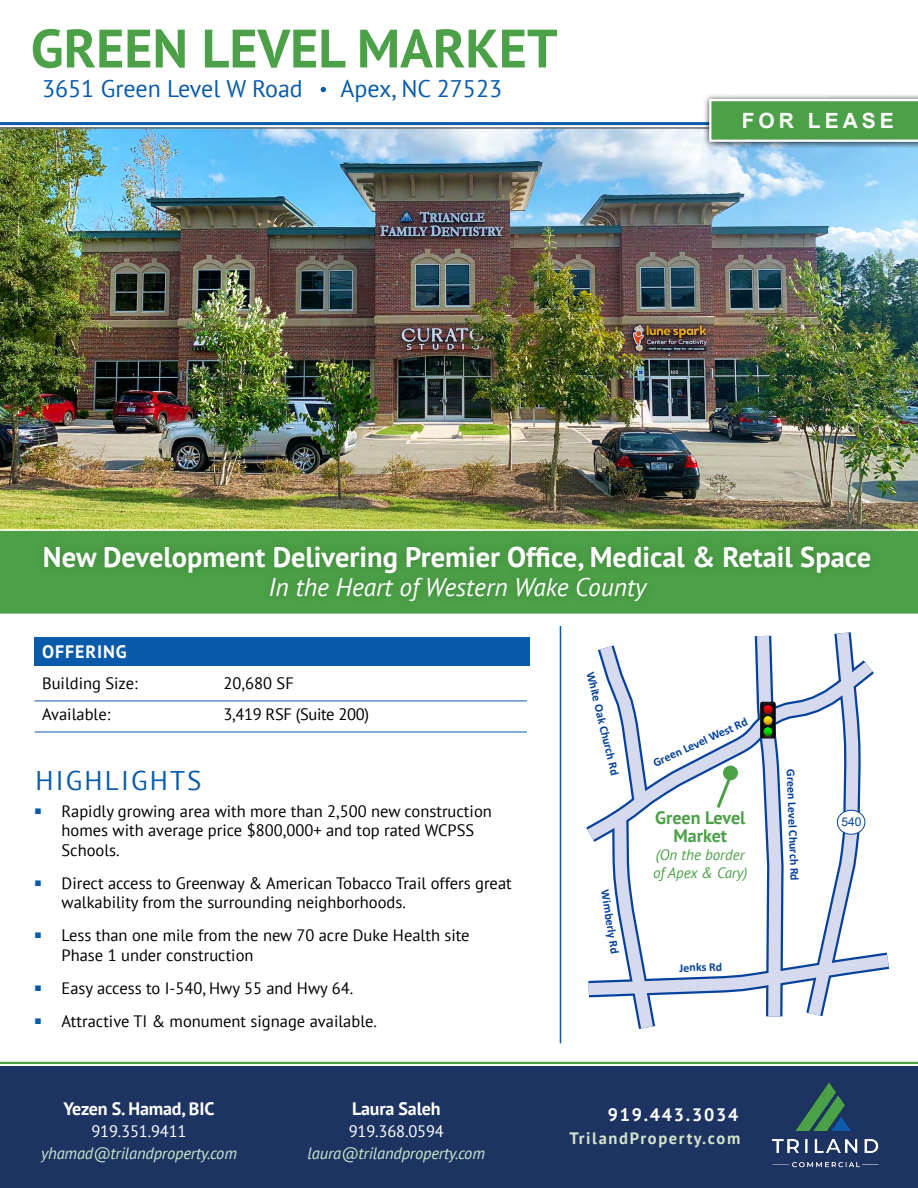
<style>
.page{position:relative;width:918px;height:1188px;background:#fff}
.page>*{position:absolute;margin:0;border:0;box-sizing:border-box;transform-origin:0 0}
.t1{font:700 54px "PT Sans";color:#4ca047}
.t2{font:700 28.5px "PT Sans";color:#fff}
.t3{font:27px "PT Sans";letter-spacing:.08em;color:#085baa}
.t4{font:italic 25.5px "PT Sans";color:#fff}
.t5{font:24px "PT Sans";color:#085baa}
.t6{font:700 21px "Arial";letter-spacing:.19em;color:#fff}
.t7{font:700 18px "PT Sans";letter-spacing:-.01em;color:#fff}
.t8{font:700 18px/18px "PT Sans";color:#4ca047;text-align:center}
.t9{font:700 18px "PT Sans";letter-spacing:.1em;color:#fff}
.t10{font:700 18px "PT Sans";letter-spacing:.05em;color:#fff}
.t11{font:16.5px/19.5px "PT Sans";color:#000}
.t12{font:italic 16.5px "PT Sans";letter-spacing:-.01em;color:#cde7cd}
.t13{font:16.5px/30.8px "PT Sans";letter-spacing:-.02em;color:#000}
.t14{font:16.5px "PT Sans";letter-spacing:-.01em;color:#fff}
.t15{font:700 16.5px "PT Sans";letter-spacing:.1em;color:#d4e4cd}
.t16{font:italic 15px/18px "PT Sans";color:#4ca047}
.t17{font:700 12px "Calibri";color:#06429b}
.t18{font:12px "Arial";color:#06429b}
</style>
<div class="page">
<img style="left:0;top:127px;width:918px;height:402px">
<div style="left:0;top:531px;width:918px;height:82px;background:#4ca047"></div>
<div style="left:35px;top:537px;width:844px;height:45px;background:#4a9c45"></div>
<hr style="left:560px;top:626px;width:1px;height:417px;background:#085baa">
<hr style="left:0;top:122px;width:918px;height:3px;background:#085baa">
<div style="left:703px;top:93px;width:215px;height:55px;background:#000;opacity:.75"></div>
<svg style="left:709px;top:99px;width:209px;height:43px;background:#60aa5c"></svg>
<hr style="left:35px;top:701px;width:492px;height:1px;background:#085baa">
<hr style="left:35px;top:732px;width:492px;height:1px;background:#085baa">
<svg style="left:321px;top:87px;width:5px;height:5px"></svg>
<div style="left:34px;top:637px;width:496px;height:28px;background:#085baa"></div>
<div style="left:0;top:1066px;width:918px;height:122px;background:#1d3361"></div>
<img style="left:771px;top:1082px;width:108px;height:86px">
<hr style="left:0;top:1062px;width:918px;height:2px;background:#4ca047">
<svg style="left:586px;top:632px;width:304px;height:397px"></svg>
<div style="left:837px;top:810px;width:28px;height:24px;background:#fff;border-radius:50%"></div>
<div style="left:837px;top:810px;width:28px;height:25px;border:1px solid #06429b;border-radius:50%"></div>
<img style="left:741px;top:700px;width:54px;height:40px">
<h1 class="t1" style="left:31px;top:13px;width:528px">GREEN LEVEL MARKET</h1>
<h3 class="t5" style="left:42px;top:73px;width:262px">3651 Green Level W Road</h3>
<h3 class="t5" style="left:341px;top:73px;width:163px">Apex, NC 27523</h3>
<p class="t6" style="left:742px;top:106px;width:154px">FOR LEASE</p>
<h2 class="t2" style="left:43px;top:538px;width:830px">New Development Delivering Premier Office, Medical &amp; Retail Space</h2>
<p class="t10" style="left:42px;top:640px;width:86px">OFFERING</p>
<h3 class="t4" style="left:269px;top:571px;width:379px">In the Heart of Western Wake County</h3>
<p class="t11" style="left:42px;top:668px;width:97px;line-height:30.8px">Building Size:<br>Available:</p>
<p class="t13" style="left:224px;top:668px;width:147px">20,680 SF<br>3,419 RSF (Suite 200)</p>
<h3 class="t3" style="left:36px;top:763px;width:167px">HIGHLIGHTS</h3>
<p class="t11" style="left:62px;top:801px;width:432px;text-indent:-27px"><sup>■</sup> Rapidly growing area with more than 2,500 new construction homes with average price $800,000+ and top rated WCPSS<br>Schools.</p>
<p class="t11" style="left:62px;top:873px;width:452px;text-indent:-27px"><sup>■</sup> Direct access to Greenway &amp; American Tobacco Trail offers great walkability from the surrounding neighborhoods.</p>
<p class="t11" style="left:62px;top:925px;width:410px;text-indent:-27px"><sup>■</sup> Less than one mile from the new 70 acre Duke Health site<br>Phase 1 under construction</p>
<p class="t11" style="left:35px;top:978px;width:320px"><sup>■</sup> Easy access to I-540, Hwy 55 and Hwy 64.</p>
<p class="t11" style="left:35px;top:1011px;width:344px"><sup>■</sup> Attractive TI &amp; monument signage available.</p>
<p class="t7" style="left:64px;top:1096px;width:152px">Yezen S. Hamad, BIC</p>
<p class="t14" style="left:91px;top:1120px;width:97px">919.351.9411</p>
<p class="t12" style="left:41px;top:1143px;width:197px">yhamad@trilandproperty.com</p>
<p class="t7" style="left:352px;top:1096px;width:90px">Laura Saleh</p>
<p class="t14" style="left:349px;top:1120px;width:97px">919.368.0594</p>
<p class="t12" style="left:308px;top:1143px;width:179px">laura@trilandproperty.com</p>
<p class="t17" style="left:598px;top:670px;width:108px;rotate:76deg">White Oak Church Rd</p>
<p class="t17" style="left:613px;top:888px;width:66px;rotate:81deg">Wimberly Rd</p>
<p class="t17" style="left:650px;top:755px;width:104px;rotate:-24deg">Green Level West Rd</p>
<p class="t8" style="left:655px;top:809px;width:92px">Green Level<br>Market</p>
<p class="t16" style="left:653px;top:846px;width:96px">(On the border of Apex &amp; Cary)</p>
<p class="t17" style="left:679px;top:959px;width:44px;rotate:-1deg">Jenks Rd</p>
<p class="t9" style="left:608px;top:1102px;width:132px">919.443.3034</p>
<p class="t15" style="left:569px;top:1127px;width:172px">TrilandProperty.com</p>
<p class="t17" style="left:799px;top:768px;width:114px;rotate:88deg">Green Level Church Rd</p>
<p class="t18" style="left:841px;top:814px;width:22px">540</p>
</div>
